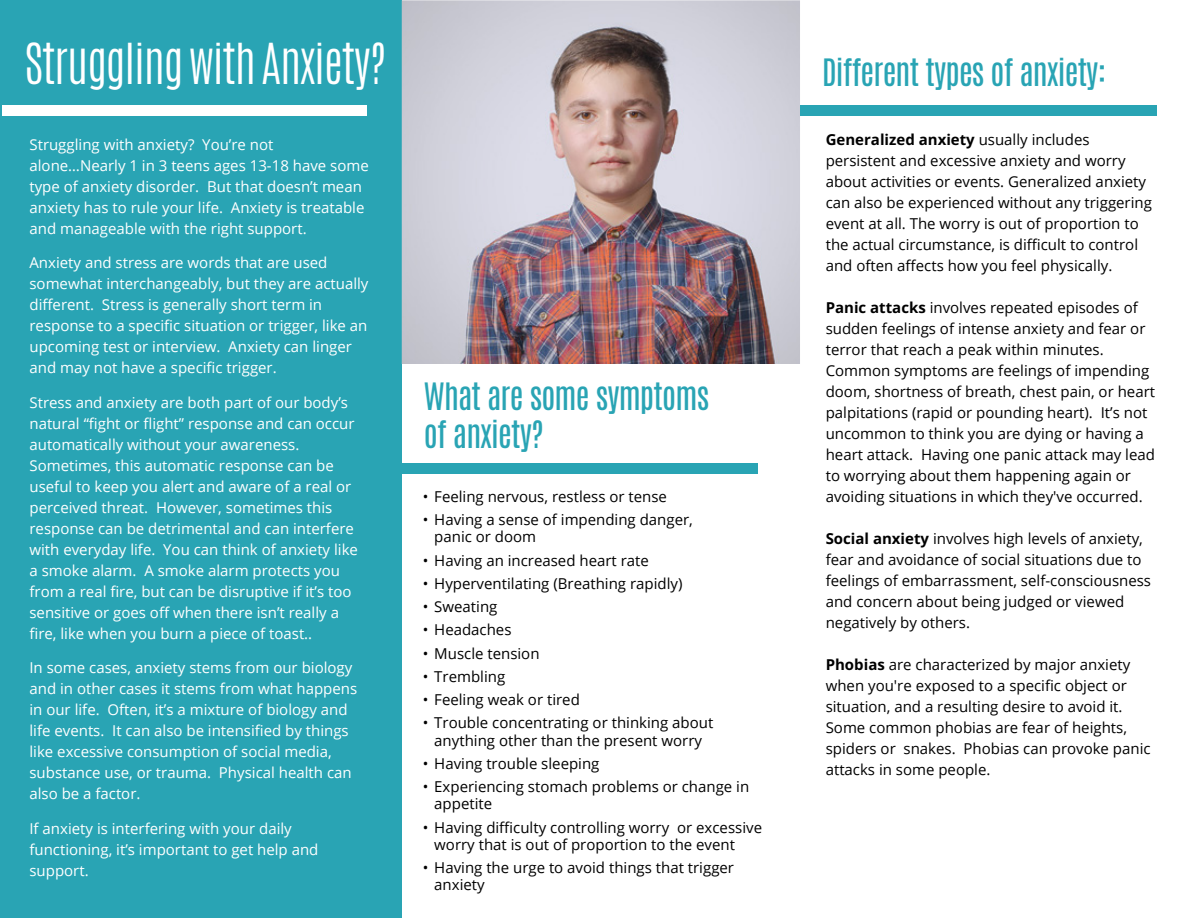
<style>
.page{position:relative;width:1188px;height:918px;background:#fff}
.page>*{position:absolute;margin:0;border:0;box-sizing:border-box;transform-origin:0 0}
.t1{font:300 47.1px "Antonio";letter-spacing:-.025em;color:#fff}
.t2{font:31.5px/37.8px "Antonio";letter-spacing:-.025em;color:#29a4b4}
.t3{font:15px/21px "Open Sans";color:#000}
.t4{font:15px/21px "Open Sans";color:#fff}
.s1{font-weight:700}
</style>
<div class="page">
<div style="left:0;top:0;width:402px;height:918px;background:#29a4b4"></div>
<div style="left:2px;top:106px;width:365px;height:10px;background:#fff"></div>
<img style="left:402px;top:0;width:398px;height:364px">
<div style="left:402px;top:464px;width:356px;height:10px;background:#29a4b4"></div>
<div style="left:800px;top:106px;width:356px;height:10px;background:#29a4b4"></div>
<h1 class="t1" style="left:25px;top:30px;width:363px">Struggling with Anxiety?</h1>
<p class="t4" style="left:29px;top:134px;width:341px">Struggling with anxiety? You’re not alone…Nearly 1 in 3 teens ages 13-18 have some type of anxiety disorder. But that doesn’t mean anxiety has to rule your life. Anxiety is treatable and manageable with the right support.</p>
<p class="t4" style="left:29px;top:252px;width:341px">Anxiety and stress are words that are used somewhat interchangeably, but they are actually different. Stress is generally short term in response to a specific situation or trigger, like an upcoming test or interview. Anxiety can linger and may not have a specific trigger.</p>
<p class="t4" style="left:29px;top:392px;width:330px">Stress and anxiety are both part of our body’s natural “fight or flight” response and can occur automatically without your awareness.<br>Sometimes, this automatic response can be useful to keep you alert and aware of a real or perceived threat. However, sometimes this response can be detrimental and can interfere with everyday life. You can think of anxiety like a smoke alarm. A smoke alarm protects you from a real fire, but can be disruptive if it’s too sensitive or goes off when there isn’t really a fire, like when you burn a piece of toast..</p>
<p class="t4" style="left:29px;top:657px;width:329px">In some cases, anxiety stems from our biology and in other cases it stems from what happens in our life. Often, it’s a mixture of biology and life events. It can also be intensified by things like excessive consumption of social media, substance use, or trauma. Physical health can also be a factor.</p>
<p class="t4" style="left:29px;top:818px;width:291px">If anxiety is interfering with your daily functioning, it’s important to get help and support.</p>
<h2 class="t2" style="left:424px;top:378px;width:287px">What are some symptoms of anxiety?</h2>
<p class="t3" style="left:423px;top:486px;width:246px">• Feeling nervous, restless or tense</p>
<p class="t3" style="left:434px;top:511px;width:260px;line-height:17.2px;text-indent:-11px">• Having a sense of impending danger, panic or doom</p>
<p class="t3" style="left:423px;top:549px;width:228px">• Having an increased heart rate</p>
<p class="t3" style="left:423px;top:573px;width:261px">• Hyperventilating (Breathing rapidly)</p>
<p class="t3" style="left:423px;top:596px;width:76px">• Sweating</p>
<p class="t3" style="left:423px;top:619px;width:90px">• Headaches</p>
<p class="t3" style="left:423px;top:642px;width:118px">• Muscle tension</p>
<p class="t3" style="left:423px;top:666px;width:84px">• Trembling</p>
<p class="t3" style="left:423px;top:689px;width:159px">• Feeling weak or tired</p>
<p class="t3" style="left:423px;top:714px;width:292px;line-height:17.2px;text-align:center">• Trouble concentrating or thinking about anything other than the present worry</p>
<p class="t3" style="left:423px;top:753px;width:178px">• Having trouble sleeping</p>
<p class="t3" style="left:434px;top:778px;width:316px;line-height:17.2px;text-indent:-11px">• Experiencing stomach problems or change in appetite</p>
<p class="t3" style="left:434px;top:818px;width:329px;line-height:17.2px;text-indent:-11px">• Having difficulty controlling worry or excessive worry that is out of proportion to the event</p>
<p class="t3" style="left:434px;top:859px;width:301px;line-height:17.2px;text-indent:-11px">• Having the urge to avoid things that trigger anxiety</p>
<h2 class="t2" style="left:822px;top:54px;width:286px">Different types of anxiety:</h2>
<p class="t3" style="left:826px;top:129px;width:328px"><span class="s1">Generalized anxiety</span> usually includes persistent and excessive anxiety and worry about activities or events. Generalized anxiety can also be experienced without any triggering event at all. The worry is out of proportion to the actual circumstance, is difficult to control and often affects how you feel physically.</p>
<p class="t3" style="left:826px;top:297px;width:331px"><span class="s1">Panic attacks</span> involves repeated episodes of sudden feelings of intense anxiety and fear or terror that reach a peak within minutes.<br>Common symptoms are feelings of impending doom, shortness of breath, chest pain, or heart palpitations (rapid or pounding heart). It’s not uncommon to think you are dying or having a heart attack. Having one panic attack may lead to worrying about them happening again or avoiding situations in which they've occurred.</p>
<p class="t3" style="left:826px;top:528px;width:327px"><span class="s1">Social anxiety</span> involves high levels of anxiety, fear and avoidance of social situations due to feelings of embarrassment, self-consciousness and concern about being judged or viewed negatively by others.</p>
<p class="t3" style="left:826px;top:654px;width:326px"><span class="s1">Phobias</span> are characterized by major anxiety when you're exposed to a specific object or situation, and a resulting desire to avoid it.<br>Some common phobias are fear of heights, spiders or snakes. Phobias can provoke panic attacks in some people.</p>
</div>
